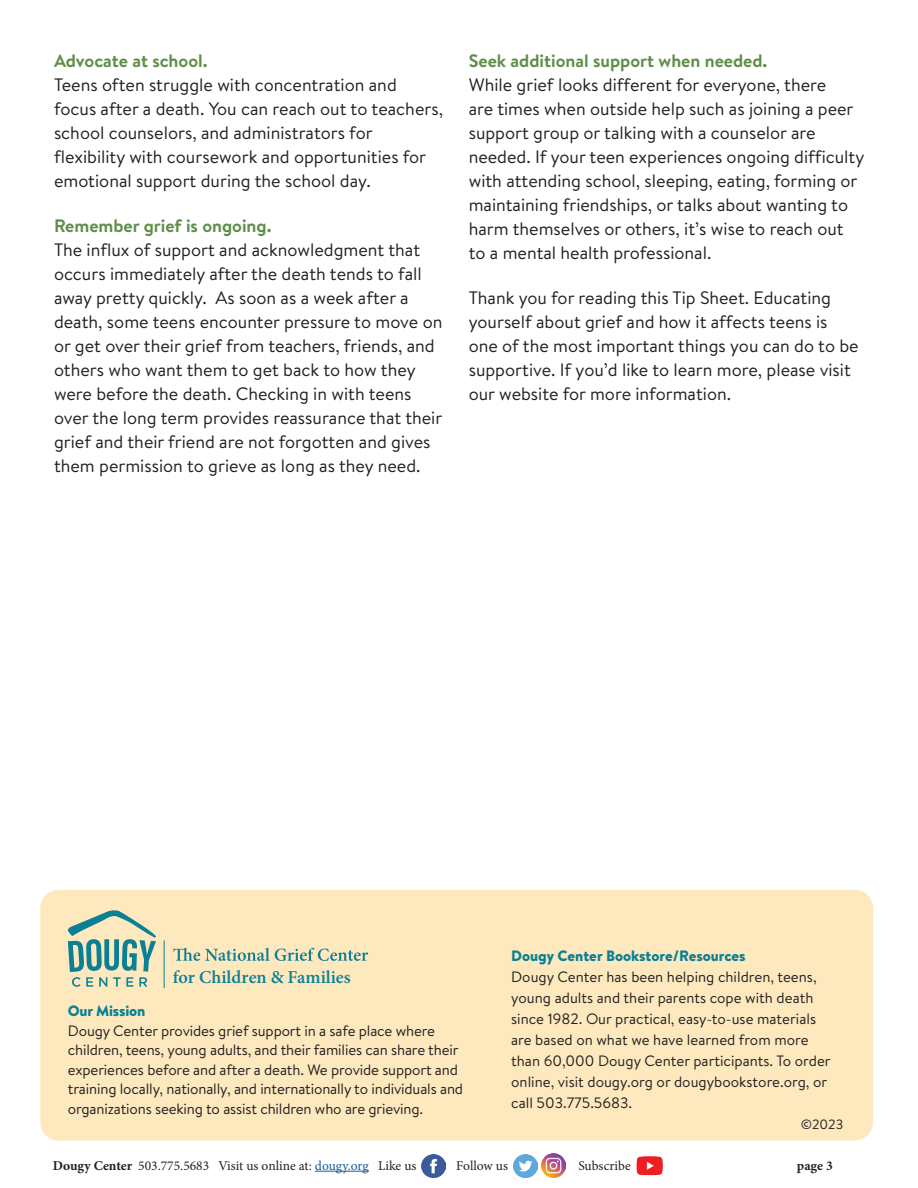
<style>
.page{position:relative;width:918px;height:1188px;background:#fff}
.page>*{position:absolute;margin:0;border:0;box-sizing:border-box;transform-origin:0 0}
.t1{font:600 18.3px "Minion Pro";color:#0b8095}
.t2{font:18px/24px "Brandon Text";color:#231f20}
.t3{font:700 18px "Brandon Text";color:#5f8e4a}
.t4{font:15px/21px "Brandon Text";letter-spacing:-.01em;color:#231f20}
.t5{font:900 15px "Brandon Text";color:#0b8095}
.t6{font:13.5px "Minion Pro";color:#231f20}
.t7{font:700 13.5px "Minion Pro";color:#231f20}
.t8{font:13.5px "Brandon Text";color:#231f20}
.s1{font-weight:700}
.s2{color:#175d9e}
</style>
<div class="page">
<hr style="left:315px;top:1171px;width:54px;height:1px;background:#175d9e">
<img style="left:422px;top:1154px;width:23px;height:24px">
<img style="left:514px;top:1154px;width:23px;height:24px">
<img style="left:636px;top:1156px;width:27px;height:20px">
<img style="left:542px;top:1153px;width:24px;height:25px">
<div style="left:40px;top:890px;width:833px;height:250px;background:#fee9bf;border-radius:18px"></div>
<svg style="left:68px;top:910px;width:88px;height:77px"></svg>
<svg style="left:173px;top:948px;width:195px;height:13px"></svg>
<hr style="left:164px;top:940px;width:1px;height:48px;background:#0b8095">
<p class="t3" style="left:54px;top:48px;width:155px">Advocate at school.</p>
<p class="t2" style="left:54px;top:72px;width:391px">Teens often struggle with concentration and focus after a death. You can reach out to teachers, school counselors, and administrators for flexibility with coursework and opportunities for emotional support during the school day.</p>
<p class="t3" style="left:54px;top:213px;width:219px">Remember grief is ongoing.</p>
<p class="t2" style="left:54px;top:237px;width:390px">The influx of support and acknowledgment that occurs immediately after the death tends to fall away pretty quickly. As soon as a week after a death, some teens encounter pressure to move on or get over their grief from teachers, friends, and others who want them to get back to how they were before the death. Checking in with teens over the long term provides reassurance that their grief and their friend are not forgotten and gives them permission to grieve as long as they need.</p>
<p class="t3" style="left:469px;top:48px;width:300px">Seek additional support when needed.</p>
<p class="t2" style="left:469px;top:72px;width:397px">While grief looks different for everyone, there<br>are times when outside help such as joining a peer support group or talking with a counselor are needed. If your teen experiences ongoing difficulty with attending school, sleeping, eating, forming or maintaining friendships, or talks about wanting to harm themselves or others, it’s wise to reach out to a mental health professional.</p>
<p class="t2" style="left:469px;top:285px;width:392px">Thank you for reading this Tip Sheet. Educating yourself about grief and how it affects teens is one of the most important things you can do to be supportive. If you’d like to learn more, please visit our website for more information.</p>
<p class="t1" style="left:173px;top:964px;width:179px">for Children &amp; Families</p>
<p class="t5" style="left:68px;top:1000px;width:79px">Our Mission</p>
<p class="t4" style="left:68px;top:1020px;width:397px;line-height:19.5px">Dougy Center provides grief support in a safe place where children, teens, young adults, and their families can share their experiences before and after a death. We provide support and training locally, nationally, and internationally to individuals and organizations seeking to assist children who are grieving.</p>
<p class="t5" style="left:511px;top:945px;width:236px">Dougy Center Bookstore/Resources</p>
<p class="t4" style="left:511px;top:965px;width:321px">Dougy Center has been helping children, teens, young adults and their parents cope with death since 1982. Our practical, easy-to-use materials are based on what we have learned from more than 60,000 Dougy Center participants. To order online, visit dougy.org or dougybookstore.org, or call 503.775.5683.</p>
<p class="t8" style="left:801px;top:1115px;width:44px">©2023</p>
<p class="t6" style="left:53px;top:1156px;width:365px"><span class="s1">Dougy Center</span> 503.775.5683 Visit us online at: <span class="s2">dougy.org</span> Like us</p>
<p class="t6" style="left:456px;top:1156px;width:53px">Follow us</p>
<p class="t6" style="left:578px;top:1156px;width:54px">Subscribe</p>
<p class="t7" style="left:797px;top:1156px;width:38px">page 3</p>
</div>
